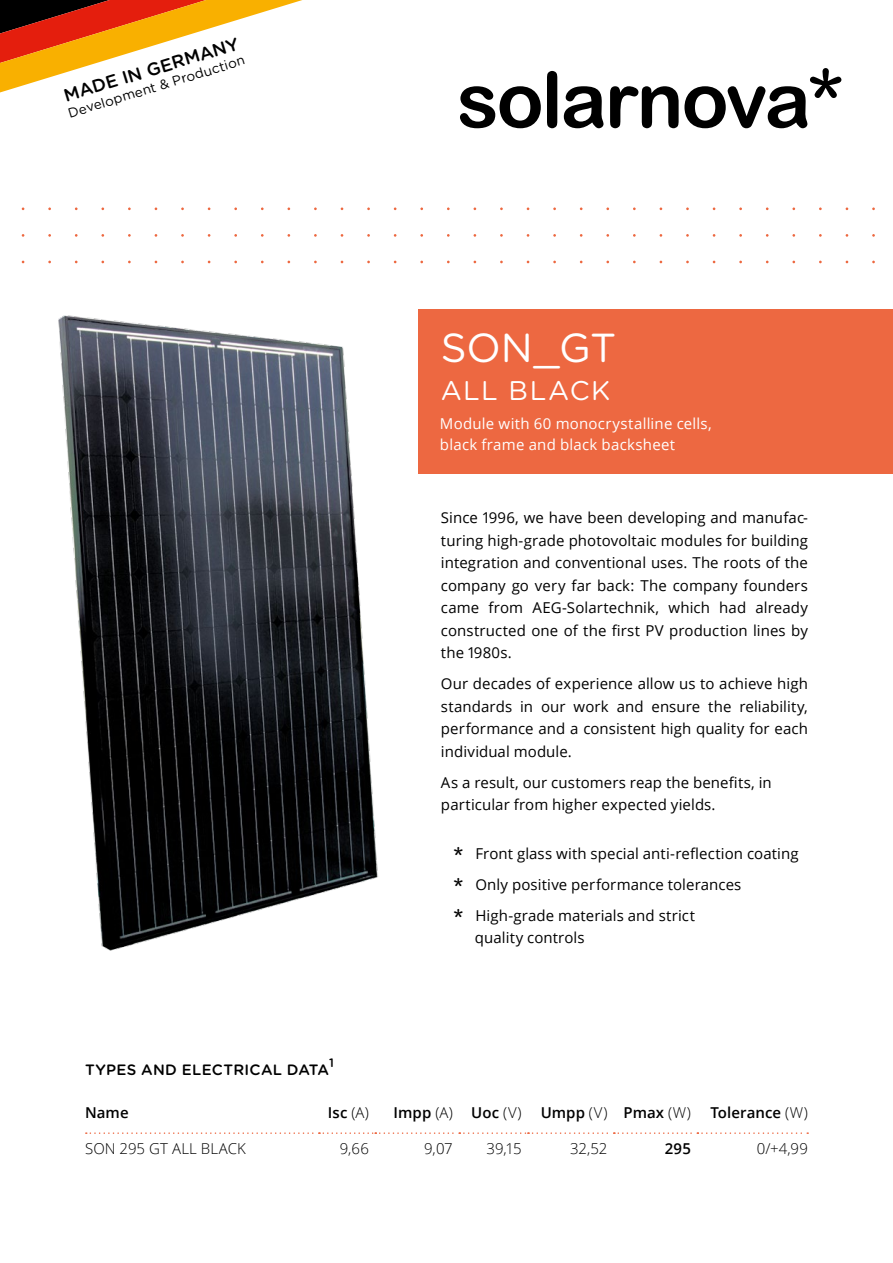
<style>
.page{position:relative;width:893px;height:1263px;background:#fff}
.page>*{position:absolute;margin:0;border:0;box-sizing:border-box;transform-origin:0 0}
.t1{font:40.5px "Gotham Rounded";color:#fff}
.t2{font:27px "Gotham Rounded";letter-spacing:.05em;color:#fff}
.t3{font:500 18px "Gotham Rounded";color:#000}
.t4{font:15px/22.5px "Open Sans";letter-spacing:.005em;color:#000;text-align:justify}
.t5{font:15px/21px "Open Sans";letter-spacing:.015em;color:#fff}
.t6{font:600 15px "Open Sans";letter-spacing:.005em;color:#000}
.t7{font:300 15px "Open Sans";letter-spacing:.005em;color:#000}
.t8{font:500 15px "Gotham Rounded";letter-spacing:.02em;color:#000}
.t9{font:13.5px "Gotham Rounded";color:#000}
.t10{font:500 12.15px "Gotham Rounded";color:#000}
.s1{font-family:"Arial Rounded MT Bold";font-size:21px}
.s2{font-weight:300}
</style>
<div class="page">
<img style="left:58px;top:316px;width:320px;height:635px">
<svg style="left:460px;top:68px;width:381px;height:60px"></svg>
<svg style="left:0;top:0;width:302px;height:93px"></svg>
<div style="left:418px;top:309px;width:475px;height:165px;background:#ed6841"></div>
<svg style="left:86px;top:1132px;width:522px;height:2px"></svg>
<svg style="left:614px;top:1132px;width:194px;height:2px"></svg>
<p class="t3" style="left:61px;top:84px;width:183px;rotate:-17deg">MADE IN GERMANY</p>
<p class="t9" style="left:66px;top:104px;width:185px;rotate:-17deg">Development &amp; Production</p>
<p class="t10" style="left:329px;top:1053px;width:6px">1</p>
<p class="t8" style="left:85px;top:1059px;width:246px">TYPES AND ELECTRICAL DATA</p>
<h1 class="t1" style="left:441px;top:320px;width:177px">SON_GT</h1>
<h2 class="t2" style="left:441px;top:372px;width:171px">ALL BLACK</h2>
<p class="t5" style="left:440px;top:413px;width:273px">Module with 60 monocrystalline cells, black frame and black backsheet</p>
<p class="t4" style="left:441px;top:506px;width:368px">Since 1996, we have been developing and manufac&shy;turing high-grade photovoltaic modules for building integration and conventional uses. The roots of the company go very far back: The company founders came from AEG-Solartechnik, which had already constructed one of the first PV production lines by the 1980s.</p>
<p class="t4" style="left:441px;top:672px;width:368px">Our decades of experience allow us to achieve high standards in our work and ensure the reliability, performance and a consistent high quality for each individual module.</p>
<p class="t4" style="left:441px;top:770px;width:332px">As a result, our customers reap the benefits, in particular from higher expected yields.</p>
<p class="t4" style="left:454px;top:837px;width:346px;line-height:31px;text-align:left"><span class="s1">*</span> Front glass with special anti-reflection coating <span class="s1">*</span> Only positive performance tolerances<br><span class="s1">*</span> High-grade materials and strict</p>
<p class="t4" style="left:475px;top:926px;width:111px">quality controls</p>
<p class="t6" style="left:85px;top:1102px;width:45px">Name</p>
<p class="t6" style="left:328px;top:1102px;width:43px">Isc <span class="s2">(A)</span></p>
<p class="t6" style="left:394px;top:1102px;width:130px">Impp <span class="s2">(A)</span> Uoc <span class="s2">(V)</span></p>
<p class="t6" style="left:541px;top:1102px;width:152px">Umpp <span class="s2">(V)</span> Pmax <span class="s2">(W)</span></p>
<p class="t6" style="left:710px;top:1102px;width:99px">Tolerance <span class="s2">(W)</span></p>
<p class="t7" style="left:85px;top:1138px;width:162px">SON 295 GT ALL BLACK</p>
<p class="t7" style="left:340px;top:1138px;width:30px">9,66</p>
<p class="t7" style="left:424px;top:1138px;width:30px">9,07</p>
<p class="t7" style="left:487px;top:1138px;width:37px">39,15</p>
<p class="t7" style="left:570px;top:1138px;width:39px">32,52</p>
<p class="t6" style="left:665px;top:1138px;width:28px">295</p>
<p class="t7" style="left:757px;top:1138px;width:53px">0/+4,99</p>
</div>
